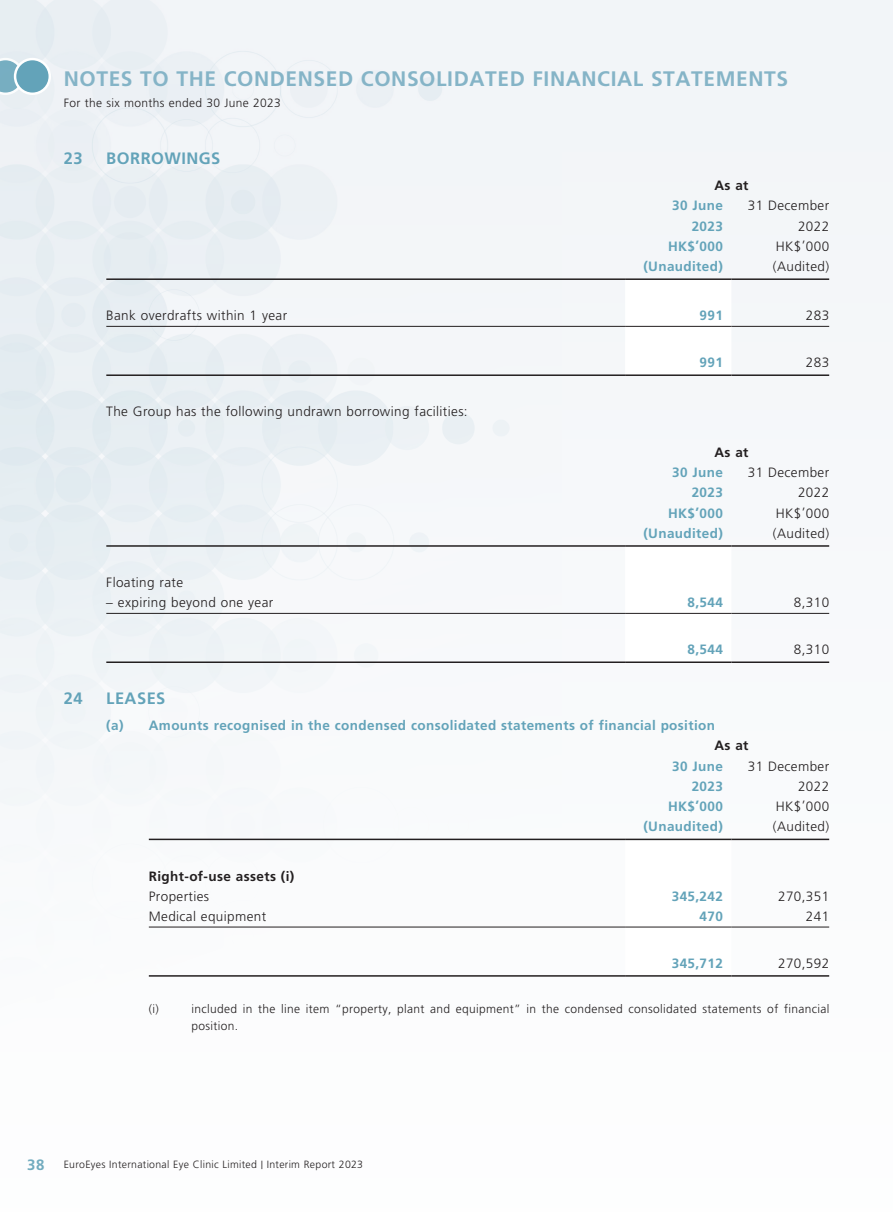
<style>
.page{position:relative;width:893px;height:1212px;background:#f2f5f8}
.page>*{position:absolute;margin:0;border:0;box-sizing:border-box;transform-origin:0 0}
.t1{font:700 21px "Frutiger LT Std";letter-spacing:.03em;color:#85b4c7}
.t2{font:700 16.5px "Frutiger LT Std";letter-spacing:.03em;color:#63a3b9}
.t3{font:700 15px "Frutiger LT Std";color:#63a3b9}
.t4{font:300 13.5px "Frutiger LT Std";letter-spacing:.03em;color:#231f20}
.t5{font:700 13.5px "Frutiger LT Std";letter-spacing:.03em;color:#63a3b9}
.t6{font:700 13.5px "Frutiger LT Std";letter-spacing:.03em;color:#231f20}
.t7{font:300 12px/16.5px "Frutiger LT Std";letter-spacing:.03em;color:#231f20}
.t8{font:300 10.5px "Frutiger LT Std";letter-spacing:.03em;color:#231f20}
.s1{font-size:8.4px}
</style>
<div class="page">
<svg style="left:0;top:58px;width:24px;height:37px"></svg>
<div style="left:15px;top:59px;width:35px;height:35px;background:#63a3b9;border-radius:50%"></div>
<div style="left:14px;top:58px;width:37px;height:37px;border:2px solid #fff;border-radius:50%"></div>
<svg style="left:625px;top:325px;width:106px;height:1px"></svg>
<hr style="left:106px;top:278px;width:519px;height:2px;background:#231f20">
<hr style="left:625px;top:278px;width:106px;height:2px;background:#231f20">
<hr style="left:731px;top:278px;width:98px;height:2px;background:#231f20">
<hr style="left:106px;top:326px;width:519px;height:1px;background:#231f20">
<hr style="left:625px;top:326px;width:106px;height:1px;background:#231f20">
<hr style="left:731px;top:326px;width:98px;height:1px;background:#231f20">
<hr style="left:106px;top:374px;width:519px;height:2px;background:#231f20">
<hr style="left:625px;top:374px;width:106px;height:2px;background:#231f20">
<hr style="left:731px;top:374px;width:98px;height:2px;background:#231f20">
<svg style="left:625px;top:612px;width:106px;height:1px"></svg>
<hr style="left:106px;top:545px;width:519px;height:2px;background:#231f20">
<hr style="left:625px;top:545px;width:106px;height:2px;background:#231f20">
<hr style="left:731px;top:545px;width:98px;height:2px;background:#231f20">
<hr style="left:106px;top:613px;width:519px;height:1px;background:#231f20">
<hr style="left:625px;top:613px;width:106px;height:1px;background:#231f20">
<hr style="left:731px;top:613px;width:98px;height:1px;background:#231f20">
<hr style="left:106px;top:661px;width:519px;height:2px;background:#231f20">
<hr style="left:625px;top:661px;width:106px;height:2px;background:#231f20">
<hr style="left:731px;top:661px;width:98px;height:2px;background:#231f20">
<div style="left:625px;top:840px;width:106px;height:87px;background:#fff"></div>
<hr style="left:149px;top:839px;width:476px;height:1px;background:#231f20">
<hr style="left:625px;top:839px;width:106px;height:1px;background:#231f20">
<hr style="left:731px;top:839px;width:98px;height:1px;background:#231f20">
<hr style="left:149px;top:927px;width:476px;height:1px;background:#231f20">
<hr style="left:625px;top:927px;width:106px;height:1px;background:#231f20">
<hr style="left:731px;top:927px;width:98px;height:1px;background:#231f20">
<hr style="left:149px;top:975px;width:476px;height:2px;background:#231f20">
<hr style="left:625px;top:975px;width:106px;height:2px;background:#231f20">
<hr style="left:731px;top:975px;width:98px;height:2px;background:#231f20">
<h1 class="t1" style="left:64px;top:67px;width:726px">NOTES TO THE CONDENSED CONSOLIDATED FINANCIAL STATEMENTS</h1>
<p class="t7" style="left:64px;top:94px;width:219px">For the six months ended 30 June 2023</p>
<p class="t2" style="left:64px;top:148px;width:20px">23</p>
<p class="t2" style="left:106px;top:148px;width:116px">BORROWINGS</p>
<p class="t6" style="left:714px;top:178px;width:36px">As at</p>
<p class="t5" style="left:672px;top:198px;width:52px">30 June</p>
<p class="t4" style="left:748px;top:198px;width:83px">31 December</p>
<p class="t5" style="left:692px;top:218px;width:33px">2023</p>
<p class="t4" style="left:798px;top:218px;width:33px">2022</p>
<p class="t5" style="left:668px;top:238px;width:56px">HK$’000</p>
<p class="t4" style="left:776px;top:239px;width:55px">HK$’000</p>
<p class="t5" style="left:643px;top:259px;width:81px">(Unaudited)</p>
<p class="t4" style="left:773px;top:259px;width:58px">(Audited)</p>
<p class="t4" style="left:106px;top:308px;width:182px">Bank overdrafts within 1 year</p>
<p class="t5" style="left:700px;top:308px;width:25px">991</p>
<p class="t4" style="left:806px;top:308px;width:25px">283</p>
<p class="t5" style="left:700px;top:355px;width:25px">991</p>
<p class="t4" style="left:806px;top:355px;width:25px">283</p>
<p class="t4" style="left:106px;top:404px;width:363px">The Group has the following undrawn borrowing facilities:</p>
<p class="t6" style="left:714px;top:444px;width:36px">As at</p>
<p class="t5" style="left:672px;top:465px;width:52px">30 June</p>
<p class="t4" style="left:748px;top:465px;width:83px">31 December</p>
<p class="t5" style="left:692px;top:485px;width:33px">2023</p>
<p class="t4" style="left:798px;top:485px;width:33px">2022</p>
<p class="t5" style="left:668px;top:505px;width:56px">HK$’000</p>
<p class="t4" style="left:776px;top:505px;width:55px">HK$’000</p>
<p class="t5" style="left:643px;top:525px;width:81px">(Unaudited)</p>
<p class="t4" style="left:773px;top:526px;width:58px">(Audited)</p>
<p class="t4" style="left:106px;top:575px;width:78px">Floating rate</p>
<p class="t4" style="left:106px;top:595px;width:168px">– expiring beyond one year</p>
<p class="t5" style="left:688px;top:595px;width:37px">8,544</p>
<p class="t4" style="left:794px;top:595px;width:37px">8,310</p>
<p class="t5" style="left:688px;top:642px;width:37px">8,544</p>
<p class="t4" style="left:794px;top:642px;width:37px">8,310</p>
<p class="t2" style="left:64px;top:688px;width:20px">24</p>
<p class="t2" style="left:106px;top:688px;width:61px">LEASES</p>
<p class="t5" style="left:106px;top:717px;width:610px">(a) Amounts recognised in the condensed consolidated statements of financial position</p>
<p class="t6" style="left:714px;top:738px;width:36px">As at</p>
<p class="t5" style="left:672px;top:758px;width:52px">30 June</p>
<p class="t4" style="left:748px;top:758px;width:83px">31 December</p>
<p class="t5" style="left:692px;top:778px;width:33px">2023</p>
<p class="t4" style="left:798px;top:778px;width:33px">2022</p>
<p class="t5" style="left:668px;top:798px;width:56px">HK$’000</p>
<p class="t4" style="left:776px;top:799px;width:55px">HK$’000</p>
<p class="t5" style="left:643px;top:819px;width:81px">(Unaudited)</p>
<p class="t4" style="left:773px;top:819px;width:58px">(Audited)</p>
<p class="t6" style="left:149px;top:868px;width:147px">Right-of-use assets (i)</p>
<p class="t4" style="left:149px;top:888px;width:62px">Properties</p>
<p class="t5" style="left:672px;top:888px;width:53px">345,242</p>
<p class="t4" style="left:778px;top:888px;width:53px">270,351</p>
<p class="t4" style="left:149px;top:909px;width:119px">Medical equipment</p>
<p class="t5" style="left:700px;top:908px;width:25px">470</p>
<p class="t4" style="left:806px;top:909px;width:25px">241</p>
<p class="t5" style="left:672px;top:955px;width:53px">345,712</p>
<p class="t4" style="left:778px;top:955px;width:53px">270,592</p>
<p class="t7" style="left:149px;top:1001px;width:12px">(i)</p>
<p class="t7" style="left:191px;top:1001px;width:639px">included in the line item “property, plant and equipment” in the condensed consolidated statements of financial position.</p>
<p class="t3" style="left:27px;top:1155px;width:19px">38</p>
<p class="t8" style="left:64px;top:1158px;width:301px">EuroEyes International Eye Clinic Limited <span class="s1">|</span> Interim Report 2023</p>
</div>
